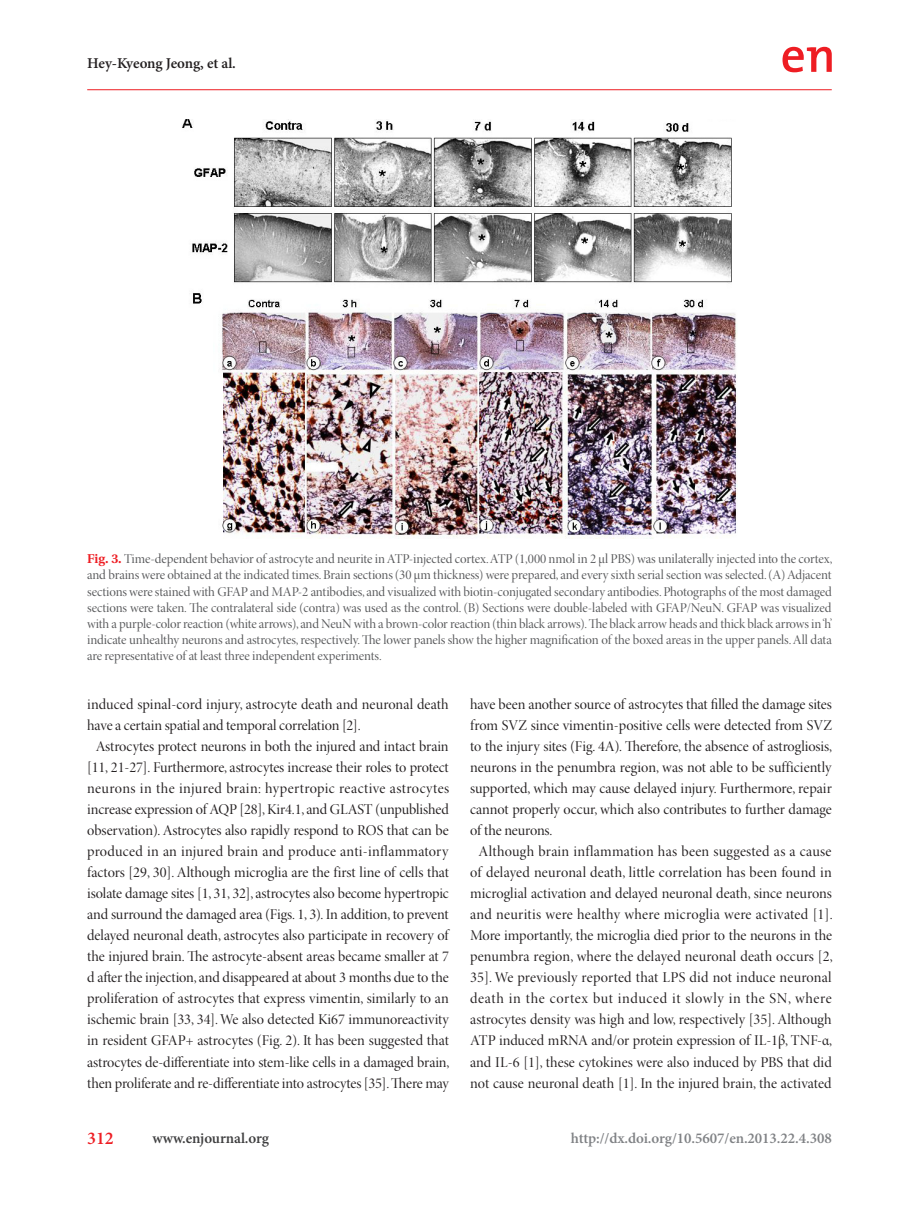
<style>
.page{position:relative;width:919px;height:1217px;background:#fff}
.page>*{position:absolute;margin:0;border:0;box-sizing:border-box;transform-origin:0 0}
.t1{font:600 18px "Minion Pro";color:#ee1d23}
.본문{font:15px/21px "Minion Pro Disp";color:#231f20;text-align:center}
.t2{font:600 15px "Minion Pro";letter-spacing:-.005em;color:#808285}
.t3{font:600 15px "Minion Pro";letter-spacing:-.015em;color:#231f20}
.t4{font:600 15px "Minion Pro";letter-spacing:-.005em;color:#3e3e3f}
.표그림_설명{font:13.5px/16.2px "Minion Pro Disp";letter-spacing:-.005em;color:#57585a;text-align:justify}
.s1{font-family:"Utopia Std";font-weight:600;color:#ee1d23}
</style>
<div class="page">
<hr style="left:87px;top:89px;width:744px;height:1px;background:#ee1d23">
<svg style="left:782px;top:47px;width:49px;height:25px"></svg>
<img style="left:182px;top:119px;width:555px;height:419px">
<p class="t3" style="left:87px;top:52px;width:150px">Hey-Kyeong Jeong, et al.</p>
<p class="표그림_설명" style="left:87px;top:551px;width:746px"><span class="s1">Fig. 3.</span> Time-dependent behavior of astrocyte and neurite in ATP-injected cortex. ATP (1,000 nmol in 2 µl PBS) was unilaterally injected into the cortex, and brains were obtained at the indicated times. Brain sections (30 µm thickness) were prepared, and every sixth serial section was selected. (A) Adjacent sections were stained with GFAP and MAP-2 antibodies, and visualized with biotin-conjugated secondary antibodies. Photographs of the most damaged sections were taken. The contralateral side (contra) was used as the control. (B) Sections were double-labeled with GFAP/NeuN. GFAP was visualized with a purple-color reaction (white arrows), and NeuN with a brown-color reaction (thin black arrows). The black arrow heads and thick black arrows in ‘h’ indicate unhealthy neurons and astrocytes, respectively. The lower panels show the higher magnification of the boxed areas in the upper panels. All data are representative of at least three independent experiments.</p>
<p class="본문" style="left:87px;top:694px;width:363px;text-align:left">induced spinal-cord injury, astrocyte death and neuronal death have a certain spatial and temporal correlation [2].</p>
<p class="본문" style="left:87px;top:736px;width:364px">Astrocytes protect neurons in both the injured and intact brain [11, 21-27]. Furthermore, astrocytes increase their roles to protect neurons in the injured brain: hypertropic reactive astrocytes increase expression of AQP [28], Kir4.1, and GLAST (unpublished observation). Astrocytes also rapidly respond to ROS that can be produced in an injured brain and produce anti-inflammatory factors [29, 30]. Although microglia are the first line of cells that isolate damage sites [1, 31, 32], astrocytes also become hypertropic and surround the damaged area (Figs. 1, 3). In addition, to prevent delayed neuronal death, astrocytes also participate in recovery of the injured brain. The astrocyte-absent areas became smaller at 7 d after the injection, and disappeared at about 3 months due to the proliferation of astrocytes that express vimentin, similarly to an ischemic brain [33, 34]. We also detected Ki67 immunoreactivity in resident GFAP+ astrocytes (Fig. 2). It has been suggested that astrocytes de-differentiate into stem-like cells in a damaged brain, then proliferate and re-differentiate into astrocytes [35]. There may</p>
<p class="본문" style="left:470px;top:694px;width:363px;text-align:justify">have been another source of astrocytes that filled the damage sites from SVZ since vimentin-positive cells were detected from SVZ to the injury sites (Fig. 4A). Therefore, the absence of astrogliosis, neurons in the penumbra region, was not able to be sufficiently supported, which may cause delayed injury. Furthermore, repair cannot properly occur, which also contributes to further damage of the neurons.</p>
<p class="본문" style="left:470px;top:841px;width:364px">Although brain inflammation has been suggested as a cause of delayed neuronal death, little correlation has been found in microglial activation and delayed neuronal death, since neurons and neuritis were healthy where microglia were activated [1].<br>More importantly, the microglia died prior to the neurons in the penumbra region, where the delayed neuronal death occurs [2, 35]. We previously reported that LPS did not induce neuronal death in the cortex but induced it slowly in the SN, where astrocytes density was high and low, respectively [35]. Although ATP induced mRNA and/or protein expression of IL-1β, TNF-α, and IL-6 [1], these cytokines were also induced by PBS that did not cause neuronal death [1]. In the injured brain, the activated</p>
<p class="t1" style="left:87px;top:1124px;width:28px">312</p>
<p class="t4" style="left:152px;top:1127px;width:118px">www.enjournal.org</p>
<p class="t2" style="left:571px;top:1127px;width:262px">http://dx.doi.org/10.5607/en.2013.22.4.308</p>
</div>
